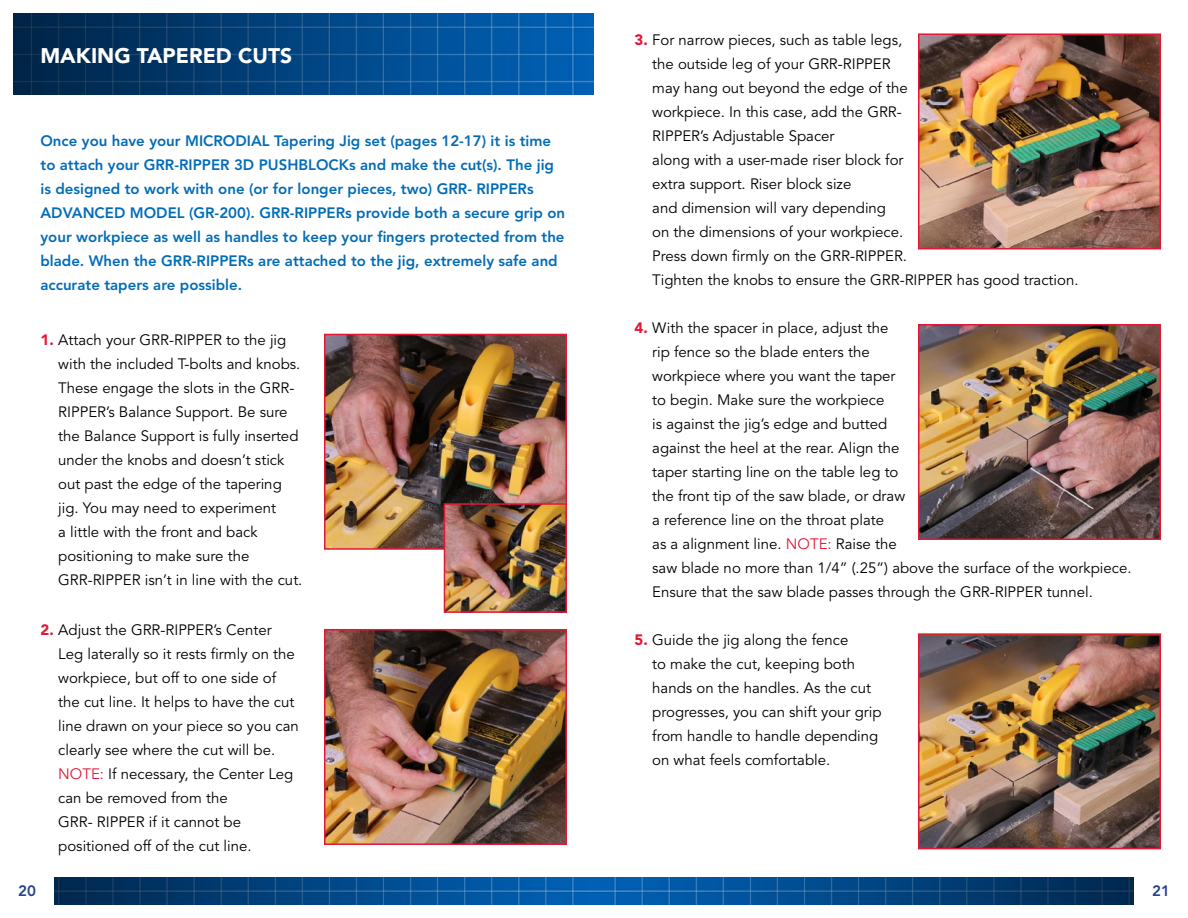
<style>
.page{position:relative;width:1188px;height:918px;background:#fff}
.page>*{position:absolute;margin:0;border:0;box-sizing:border-box;transform-origin:0 0}
.t1{font:900 21px "Avenir LT Std";color:#fff}
.t2{font:15px/24px "Avenir LT Std";color:#000}
.t3{font:800 15px/24px "Avenir LT Std";color:#036cb6}
.t4{font:800 15px "Avenir LT Std";color:#25408f}
.s1{font-weight:900;color:#e31837}
.s2{color:#e31837}
</style>
<div class="page">
<img style="left:14px;top:14px;width:580px;height:80px">
<img style="left:327px;top:337px;width:237px;height:210px">
<div style="left:324px;top:334px;width:243px;height:216px;border:2px solid #e31837"></div>
<img style="left:447px;top:506px;width:117px;height:104px">
<div style="left:444px;top:503px;width:123px;height:110px;border:2px solid #e31837"></div>
<img style="left:327px;top:632px;width:237px;height:210px">
<div style="left:324px;top:629px;width:243px;height:216px;border:2px solid #e31837"></div>
<img style="left:921px;top:36px;width:237px;height:210px">
<div style="left:918px;top:33px;width:243px;height:216px;border:2px solid #e31837"></div>
<img style="left:921px;top:327px;width:237px;height:210px">
<div style="left:918px;top:324px;width:243px;height:216px;border:2px solid #e31837"></div>
<img style="left:921px;top:636px;width:237px;height:210px">
<div style="left:918px;top:633px;width:243px;height:216px;border:2px solid #e31837"></div>
<img style="left:54px;top:878px;width:1080px;height:26px">
<h1 class="t1" style="left:40px;top:43px;width:253px">MAKING TAPERED CUTS</h1>
<p class="t3" style="left:40px;top:129px;width:526px">Once you have your MICRODIAL Tapering Jig set (pages 12-17) it is time to attach your GRR-RIPPER 3D PUSHBLOCKs and make the cut(s). The jig is designed to work with one (or for longer pieces, two) GRR- RIPPERs ADVANCED MODEL (GR-200). GRR-RIPPERs provide both a secure grip on your workpiece as well as handles to keep your fingers protected from the blade. When the GRR-RIPPERs are attached to the jig, extremely safe and accurate tapers are possible.</p>
<p class="t2" style="left:58px;top:328px;width:243px;text-indent:-18px"><span class="s1">1.</span> Attach your GRR-RIPPER to the jig with the included T-bolts and knobs.<br>These engage the slots in the GRR-RIPPER’s Balance Support. Be sure the Balance Support is fully inserted under the knobs and doesn’t stick out past the edge of the tapering jig. You may need to experiment<br>a little with the front and back positioning to make sure the GRR-RIPPER isn’t in line with the cut.</p>
<p class="t2" style="left:58px;top:618px;width:242px;text-indent:-18px"><span class="s1">2.</span> Adjust the GRR-RIPPER’s Center<br>Leg laterally so it rests firmly on the workpiece, but off to one side of the cut line. It helps to have the cut line drawn on your piece so you can clearly see where the cut will be.<br><span class="s2">NOTE:</span> If necessary, the Center Leg can be removed from the<br>GRR- RIPPER if it cannot be positioned off of the cut line.</p>
<p class="t4" style="left:18px;top:882px;width:19px">20</p>
<p class="t2" style="left:652px;top:28px;width:425px;text-indent:-18px"><span class="s1">3.</span> For narrow pieces, such as table legs,<br>the outside leg of your GRR-RIPPER<br>may hang out beyond the edge of the<br>workpiece. In this case, add the GRR-<br>RIPPER’s Adjustable Spacer<br>along with a user-made riser block for<br>extra support. Riser block size<br>and dimension will vary depending<br>on the dimensions of your workpiece.<br>Press down firmly on the GRR-RIPPER.<br>Tighten the knobs to ensure the GRR-RIPPER has good traction.</p>
<p class="t2" style="left:652px;top:316px;width:478px;text-indent:-18px"><span class="s1">4.</span> With the spacer in place, adjust the<br>rip fence so the blade enters the<br>workpiece where you want the taper<br>to begin. Make sure the workpiece<br>is against the jig’s edge and butted<br>against the heel at the rear. Align the<br>taper starting line on the table leg to<br>the front tip of the saw blade, or draw<br>a reference line on the throat plate<br>as a alignment line. <span class="s2">NOTE:</span> Raise the<br>saw blade no more than 1/4” (.25”) above the surface of the workpiece.<br>Ensure that the saw blade passes through the GRR-RIPPER tunnel.</p>
<p class="t2" style="left:652px;top:628px;width:231px;text-indent:-18px"><span class="s1">5.</span> Guide the jig along the fence<br>to make the cut, keeping both hands on the handles. As the cut progresses, you can shift your grip from handle to handle depending on what feels comfortable.</p>
<p class="t4" style="left:1152px;top:882px;width:19px">21</p>
</div>
